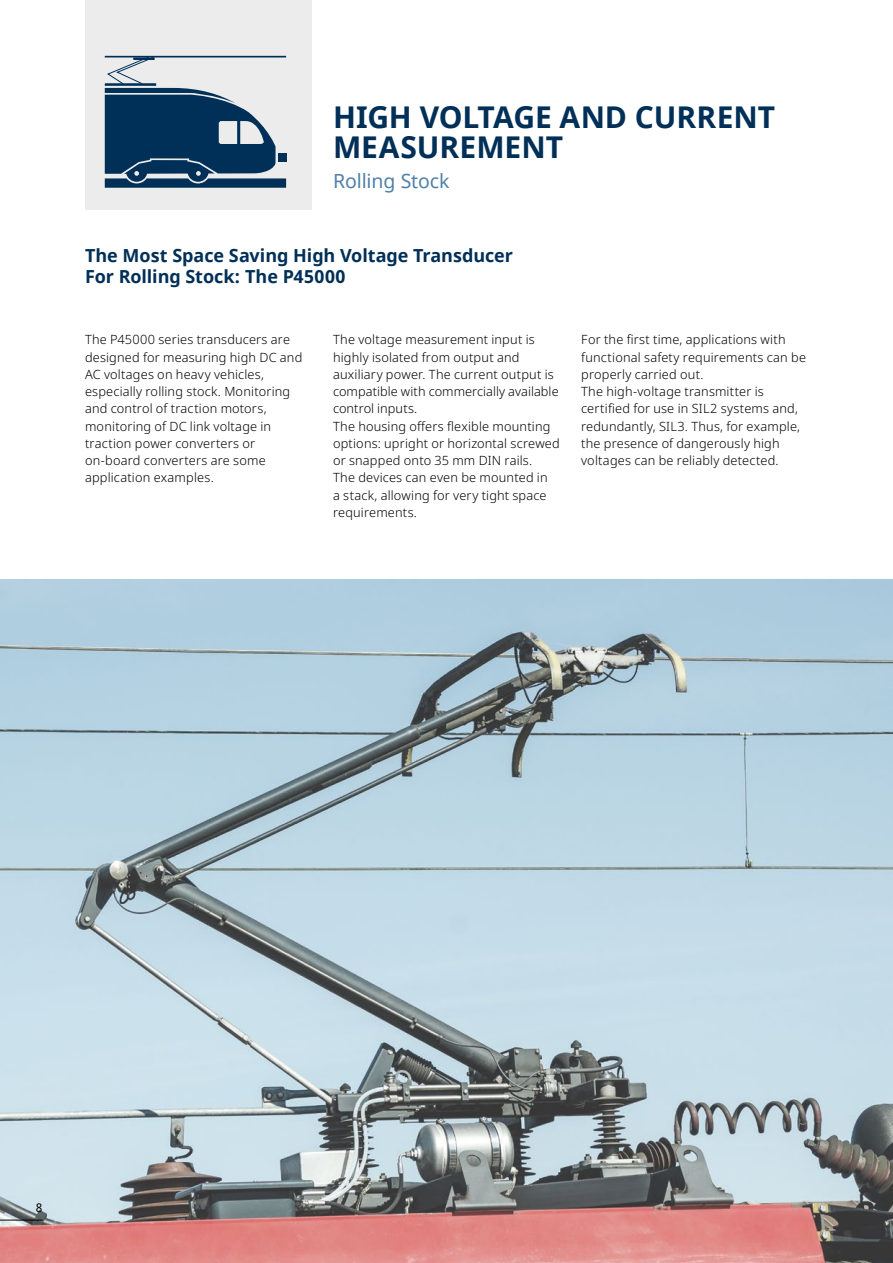
<style>
.page{position:relative;width:893px;height:1263px;background:#fff}
.page>*{position:absolute;margin:0;border:0;box-sizing:border-box;transform-origin:0 0}
.Overheadline{font:700 30px "Noto Sans";letter-spacing:-.005em;color:#002f57}
.Overheadline-2{font:19.5px "Noto Sans";letter-spacing:-.005em;color:#5081a9}
.Headline_12_14_4{font:700 18px/21.6px "Noto Sans";color:#002f57}
.Copy{font:300 12.75px/17.2px "Noto Sans";letter-spacing:.015em;color:#000}
.t1{font:12px "Noto Sans";color:#000}
</style>
<div class="page">
<div style="left:85px;top:0;width:227px;height:210px;background:#ececec"></div>
<svg style="left:105px;top:56px;width:181px;height:132px;background:#607c94"></svg>
<img style="left:0;top:580px;width:893px;height:683px">
<hr style="left:0;top:1220px;width:43px;height:1px;background:#000">
<p class="Overheadline" style="left:333px;top:96px;width:444px">HIGH VOLTAGE AND CURRENT</p>
<p class="Overheadline" style="left:333px;top:126px;width:232px">MEASUREMENT</p>
<p class="Overheadline-2" style="left:333px;top:167px;width:118px">Rolling Stock</p>
<p class="Headline_12_14_4" style="left:85px;top:245px;width:430px">The Most Space Saving High Voltage Transducer<br>For Rolling Stock: The P45000</p>
<p class="Copy" style="left:85px;top:331px;width:219px">The P45000 series transducers are designed for measuring high DC and<br>AC voltages on heavy vehicles, especially rolling stock. Monitoring and control of traction motors, monitoring of DC link voltage in traction power converters or on-board converters are some application examples.</p>
<p class="Copy" style="left:333px;top:331px;width:227px">The voltage measurement input is highly isolated from output and auxiliary power. The current output is compatible with commercially available control inputs.</p>
<p class="Copy" style="left:333px;top:418px;width:228px">The housing offers flexible mounting options: upright or horizontal screwed or snapped onto 35 mm DIN rails.<br>The devices can even be mounted in<br>a stack, allowing for very tight space requirements.</p>
<p class="Copy" style="left:581px;top:331px;width:226px">For the first time, applications with functional safety requirements can be properly carried out.<br>The high-voltage transmitter is certified for use in SIL2 systems and, redundantly, SIL3. Thus, for example, the presence of dangerously high voltages can be reliably detected.</p>
<p class="t1" style="left:36px;top:1199px;width:8px">8</p>
</div>
